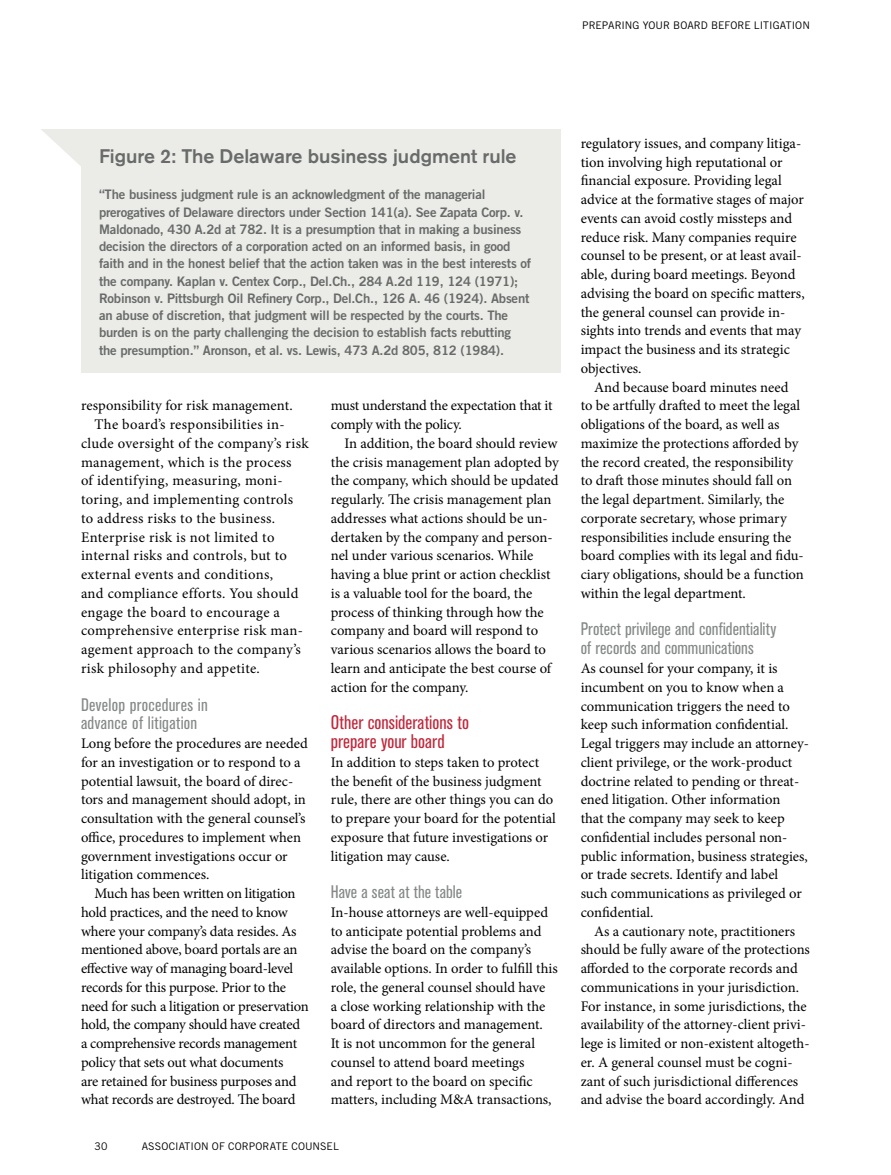
<style>
.page{position:relative;width:891px;height:1175px;background:#fff}
.page>*{position:absolute;margin:0;border:0;box-sizing:border-box;transform-origin:0 0}
.t1{font:500 19.5px "Akzidenz Grotesk BE";color:#686b69}
.t2{font:condensed 19.5px/18.8px "Akzidenz Grotesk BE";letter-spacing:.005em;color:#c0273b}
.t3{font:condensed 18px/18.8px "Akzidenz Grotesk BE";letter-spacing:.01em;color:#848987}
.t4{font:14.7px/18.8px "Minion Pro";color:#000}
.t5{font:14.7px/18.8px "Minion Pro";letter-spacing:-.02em;color:#000}
.t6{font:14.7px "Minion Pro";letter-spacing:.02em;color:#000}
.t7{font:14.7px "Minion Pro";letter-spacing:.025em;color:#000}
.t8{font:13.2px/17.2px "Trade Gothic Bold Two";letter-spacing:-.015em;color:#686b69}
.t9{font:10.5px "Trade Gothic";color:#000}
</style>
<div class="page">
<div style="left:81px;top:129px;width:479px;height:243px;background:#ebece8"></div>
<svg style="left:41px;top:129px;width:40px;height:37px"></svg>
<p class="t9" style="left:582px;top:19px;width:229px">PREPARING YOUR BOARD BEFORE LITIGATION</p>
<h1 class="t1" style="left:99px;top:144px;width:419px">Figure 2: The Delaware business judgment rule</h1>
<p class="t8" style="left:99px;top:186px;width:434px">“The business judgment rule is an acknowledgment of the managerial prerogatives of Delaware directors under Section 141(a). See Zapata Corp. v.<br>Maldonado, 430 A.2d at 782. It is a presumption that in making a business decision the directors of a corporation acted on an informed basis, in good faith and in the honest belief that the action taken was in the best interests of the company. Kaplan v. Centex Corp., Del.Ch., 284 A.2d 119, 124 (1971); Robinson v. Pittsburgh Oil Refinery Corp., Del.Ch., 126 A. 46 (1924). Absent an abuse of discretion, that judgment will be respected by the courts. The burden is on the party challenging the decision to establish facts rebutting the presumption.” Aronson, et al. vs. Lewis, 473 A.2d 805, 812 (1984).</p>
<p class="t4" style="left:81px;top:396px;width:213px">responsibility for risk management.</p>
<p class="t7" style="left:94px;top:414px;width:192px">The board’s responsibilities in-</p>
<p class="t6" style="left:81px;top:433px;width:229px">clude oversight of the company’s risk</p>
<p class="t6" style="left:81px;top:452px;width:212px">management, which is the process</p>
<p class="t7" style="left:81px;top:471px;width:203px">of identifying, measuring, moni-</p>
<p class="t6" style="left:81px;top:489px;width:214px">toring, and implementing controls</p>
<p class="t6" style="left:81px;top:508px;width:196px">to address risks to the business.</p>
<p class="t6" style="left:81px;top:527px;width:195px">Enterprise risk is not limited to</p>
<p class="t6" style="left:81px;top:546px;width:208px">internal risks and controls, but to</p>
<p class="t7" style="left:81px;top:564px;width:194px">external events and conditions,</p>
<p class="t6" style="left:81px;top:583px;width:219px">and compliance efforts. You should</p>
<p class="t6" style="left:81px;top:602px;width:201px">engage the board to encourage a</p>
<p class="t6" style="left:81px;top:621px;width:224px">comprehensive enterprise risk man-</p>
<p class="t6" style="left:81px;top:639px;width:221px">agement approach to the company’s</p>
<p class="t6" style="left:81px;top:658px;width:180px">risk philosophy and appetite.</p>
<p class="t3" style="left:81px;top:695px;width:128px">Develop procedures in advance of litigation</p>
<p class="t4" style="left:81px;top:734px;width:228px">Long before the procedures are needed for an investigation or to respond to a potential lawsuit, the board of direc&shy;tors and management should adopt, in consultation with the general counsel’s office, procedures to implement when government investigations occur or litigation commences.</p>
<p class="t5" style="left:81px;top:884px;width:229px;text-indent:13px">Much has been written on litigation hold practices, and the need to know where your company’s data resides. As mentioned above, board portals are an effective way of managing board-level records for this purpose. Prior to the need for such a litigation or preservation hold, the company should have created a comprehensive records management policy that sets out what documents<br>are retained for business purposes and what records are destroyed. The board</p>
<p class="t4" style="left:331px;top:396px;width:223px">must understand the expectation that it comply with the policy.</p>
<p class="t4" style="left:331px;top:434px;width:229px;text-indent:13px">In addition, the board should review the crisis management plan adopted by the company, which should be updated regularly. The crisis management plan addresses what actions should be un&shy;dertaken by the company and person&shy;nel under various scenarios. While having a blue print or action checklist is a valuable tool for the board, the process of thinking through how the company and board will respond to various scenarios allows the board to learn and anticipate the best course of action for the company.</p>
<h1 class="t2" style="left:331px;top:713px;width:140px">Other considerations to prepare your board</h1>
<p class="t4" style="left:331px;top:752px;width:227px">In addition to steps taken to protect the benefit of the business judgment rule, there are other things you can do to prepare your board for the potential exposure that future investigations or litigation may cause.</p>
<p class="t3" style="left:331px;top:882px;width:133px">Have a seat at the table</p>
<p class="t4" style="left:331px;top:902px;width:228px">In-house attorneys are well-equipped to anticipate potential problems and advise the board on the company’s available options. In order to fulfill this role, the general counsel should have<br>a close working relationship with the board of directors and management.<br>It is not uncommon for the general counsel to attend board meetings<br>and report to the board on specific matters, including M&amp;A transactions,</p>
<p class="t9" style="left:94px;top:1140px;width:14px">30</p>
<p class="t9" style="left:142px;top:1140px;width:199px">ASSOCIATION OF CORPORATE COUNSEL</p>
<p class="t4" style="left:581px;top:134px;width:225px">regulatory issues, and company litiga&shy;tion involving high reputational or financial exposure. Providing legal advice at the formative stages of major events can avoid costly missteps and reduce risk. Many companies require counsel to be present, or at least avail&shy;able, during board meetings. Beyond advising the board on specific matters, the general counsel can provide in&shy;sights into trends and events that may impact the business and its strategic objectives.</p>
<p class="t4" style="left:581px;top:377px;width:225px;text-indent:13px">And because board minutes need to be artfully drafted to meet the legal obligations of the board, as well as maximize the protections afforded by the record created, the responsibility to draft those minutes should fall on the legal department. Similarly, the corporate secretary, whose primary responsibilities include ensuring the board complies with its legal and fidu&shy;ciary obligations, should be a function within the legal department.</p>
<p class="t3" style="left:581px;top:620px;width:197px">Protect privilege and confidentiality of records and communications</p>
<p class="t4" style="left:581px;top:659px;width:230px">As counsel for your company, it is incumbent on you to know when a communication triggers the need to keep such information confidential.<br>Legal triggers may include an attorney&shy;client privilege, or the work-product doctrine related to pending or threat&shy;ened litigation. Other information<br>that the company may seek to keep confidential includes personal non&shy;public information, business strategies, or trade secrets. Identify and label<br>such communications as privileged or confidential.</p>
<p class="t4" style="left:581px;top:921px;width:231px;text-indent:13px">As a cautionary note, practitioners should be fully aware of the protections afforded to the corporate records and communications in your jurisdiction.<br>For instance, in some jurisdictions, the availability of the attorney-client privi&shy;lege is limited or non-existent altogeth&shy;er. A general counsel must be cogni&shy;zant of such jurisdictional differences and advise the board accordingly. And</p>
</div>
